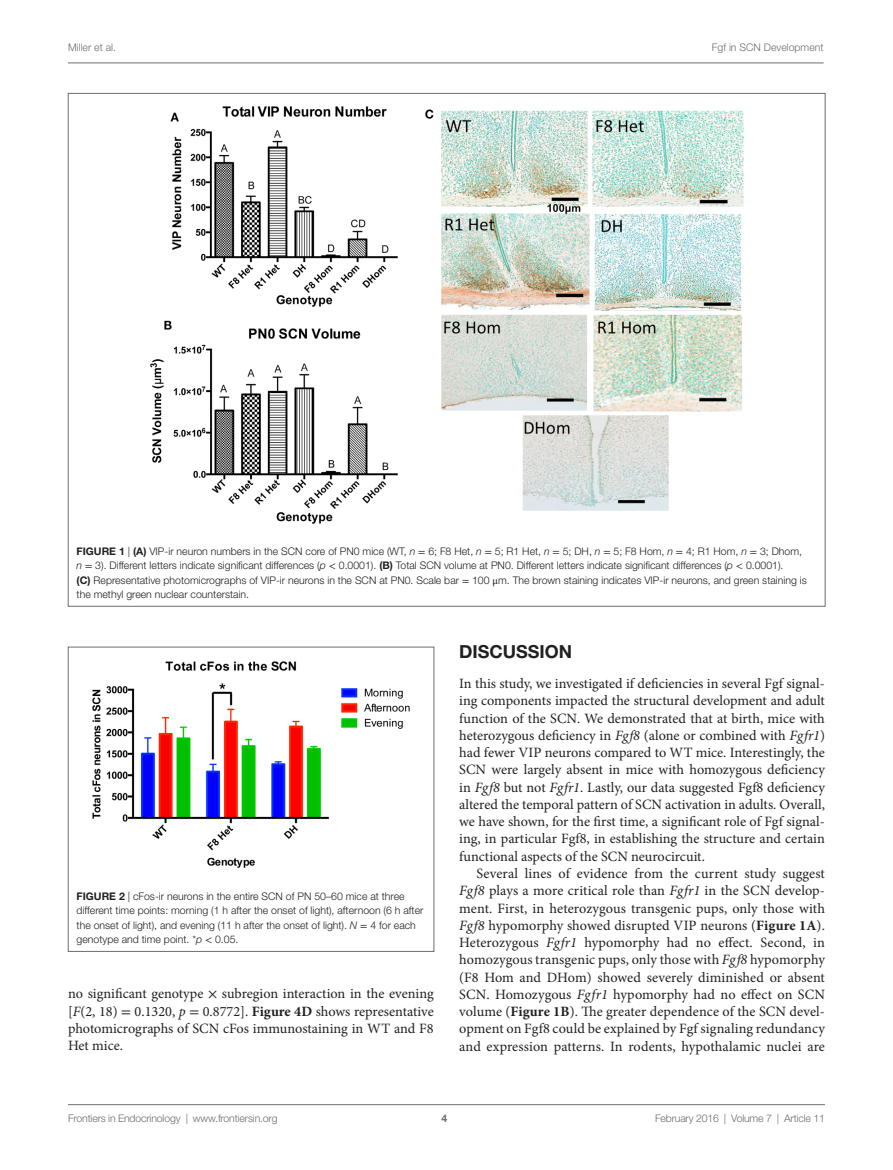
<style>
.page{position:relative;width:893px;height:1170px;background:#fff}
.page>*{position:absolute;margin:0;border:0;box-sizing:border-box;transform-origin:0 0}
.t1{font:700 18px "Helvetica Neue LT Std";color:#231f20}
.t2{font:14.25px/17.2px "Minion Pro";color:#231f20;text-align:justify}
.t3{font:300 10.5px/14.2px "Helvetica Neue LT Std";color:#231f20}
.t4{font:300 10.5px "Helvetica Neue LT Std";letter-spacing:-.015em;color:#6c6d70}
.t5{font:700 10.5px "Helvetica Neue LT Std";color:#6c6d70}
.s1{font-weight:700}
.s2{font-style:italic}
.s3{font-family:"STIX General";font-weight:400}
.s4{font-family:"STIX General"}
</style>
<div class="page">
<img style="left:92px;top:661px;width:318px;height:207px">
<img style="left:150px;top:106px;width:594px;height:418px">
<hr style="left:68px;top:1104px;width:757px;height:1px;background:#6c6d70">
<hr style="left:68px;top:63px;width:756px;height:1px;background:#6c6d70">
<p class="t4" style="left:68px;top:41px;width:50px">Miller et al.</p>
<p class="t4" style="left:712px;top:41px;width:113px">Fgf in SCN Development</p>
<p class="t3" style="left:77px;top:544px;width:732px"><span class="s1">FIGURE 1</span> | <span class="s1">(A)</span> VIP-ir neuron numbers in the SCN core of PN0 mice (WT, <span class="s2">n</span> <span class="s3">=</span> 6; F8 Het, <span class="s2">n</span> <span class="s3">=</span> 5; R1 Het, <span class="s2">n</span> <span class="s3">=</span> 5; DH, <span class="s2">n</span> <span class="s3">=</span> 5; F8 Hom, <span class="s2">n</span> <span class="s3">=</span> 4; R1 Hom, <span class="s2">n</span> <span class="s3">=</span> 3; Dhom, <span class="s2">n</span> <span class="s3">=</span> 3). Different letters indicate significant differences (<span class="s2">p</span> <span class="s3">&lt;</span> 0.0001). <span class="s1">(B)</span> Total SCN volume at PN0. Different letters indicate significant differences (<span class="s2">p</span> <span class="s3">&lt;</span> 0.0001).<br><span class="s1">(C)</span> Representative photomicrographs of VIP-ir neurons in the SCN at PN0. Scale bar <span class="s3">=</span> 100 <span class="s3">μ</span>m. The brown staining indicates VIP-ir neurons, and green staining is the methyl green nuclear counterstain.</p>
<p class="t3" style="left:77px;top:889px;width:348px"><span class="s1">FIG URE 2</span> | cFos-ir neurons in the entire SCN of PN 50–60 mice at three different time points: morning (1 h after the onset of light), afternoon (6 h after the onset of light), and evening (11 h after the onset of light). <span class="s2">N</span> <span class="s3">=</span> 4 for each genotype and time point. *<span class="s2">p</span> <span class="s3">&lt;</span> 0.05.</p>
<p class="t2" style="left:68px;top:985px;width:367px">no significant genotype <span class="s4">×</span> subregion interaction in the evening [<span class="s2">F</span>(2, 18) <span class="s4">=</span> 0.1320, <span class="s2">p</span> <span class="s4">=</span> 0.8772]. <span class="s1">Figure 4D</span> shows representative photomicrographs of SCN cFos immunostaining in WT and F8<br>Het mice.</p>
<p class="t1" style="left:459px;top:640px;width:112px">DISCUSSION</p>
<p class="t2" style="left:459px;top:675px;width:367px">In this study, we investigated if deficiencies in several Fgf signal&shy;ing components impacted the structural development and adult function of the SCN. We demonstrated that at birth, mice with heterozygous deficiency in <span class="s2">Fgf8</span> (alone or combined with <span class="s2">Fgfr1</span>) had fewer VIP neurons compared to WT mice. Interestingly, the SCN were largely absent in mice with homozygous deficiency in <span class="s2">Fgf8</span> but not <span class="s2">Fgfr1</span>. Lastly, our data suggested Fgf8 deficiency altered the temporal pattern of SCN activation in adults. Overall, we have shown, for the first time, a significant role of Fgf signal&shy;ing, in particular Fgf8, in establishing the structure and certain functional aspects of the SCN neurocircuit.</p>
<p class="t2" style="left:459px;top:864px;width:367px;text-indent:17px">Several lines of evidence from the current study suggest <span class="s2">Fgf8</span> plays a more critical role than <span class="s2">Fgfr1</span> in the SCN develop&shy;ment. First, in heterozygous transgenic pups, only those with <span class="s2">Fgf8</span> hypomorphy showed disrupted VIP neurons (<span class="s1">Figure 1A</span>).<br>Heterozygous <span class="s2">Fgfr1</span> hypomorphy had no effect. Second, in homozygous transgenic pups, only those with <span class="s2">Fgf8</span> hypomorphy (F8 Hom and DHom) showed severely diminished or absent SCN. Homozygous <span class="s2">Fgfr1</span> hypomorphy had no effect on SCN volume (<span class="s1">Figure 1B</span>). The greater dependence of the SCN devel&shy;opment on Fgf8 could be explained by Fgf signaling redundancy and expression patterns. In rodents, hypothalamic nuclei are</p>
<p class="t4" style="left:68px;top:1111px;width:211px">Frontiers in Endocrinology | www.frontiersin.org</p>
<p class="t5" style="left:441px;top:1111px;width:7px">4</p>
<p class="t4" style="left:655px;top:1111px;width:171px">February 2016 | Volume 7 | Article 11</p>
</div>
